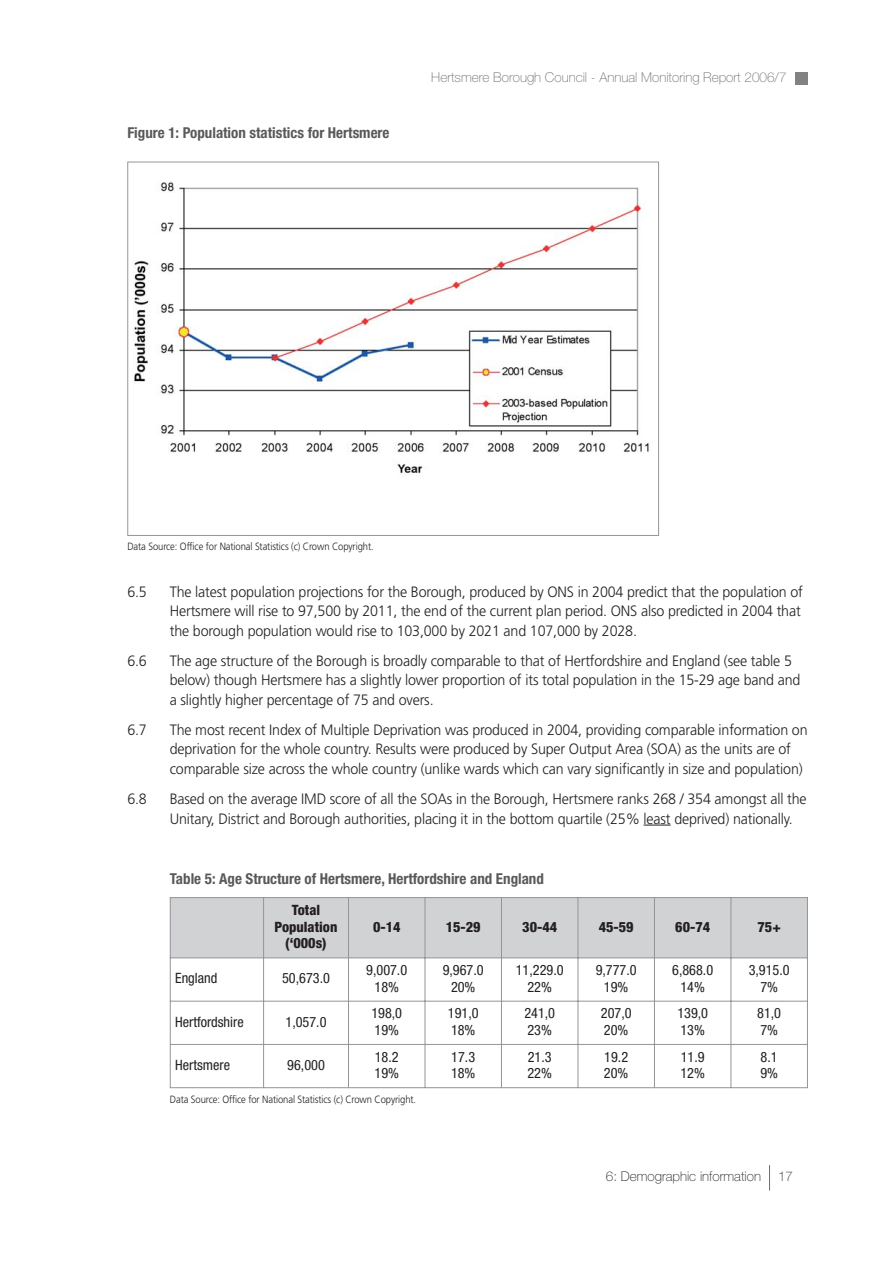
<style>
.page{position:relative;width:893px;height:1263px;background:#fff}
.page>*{position:absolute;margin:0;border:0;box-sizing:border-box;transform-origin:0 0}
.t1{font:300 15px/19.5px "Frutiger";letter-spacing:-.01em;color:#231f20;scale:.95 1}
.t2{font:700 condensed 15px "Helvetica Neue";color:#58595b}
.t3{font:condensed 14.25px/16.5px "Helvetica Neue";color:#231f20}
.t4{font:800 condensed 14.25px/16.5px "Helvetica Neue";color:#231f20;text-align:center}
.t5{font:100 13.5px "Helvetica Neue";color:#6c6e70}
.t6{font:100 13.5px "Helvetica Neue";color:#231f20}
.t7{font:300 13.5px "Helvetica Neue";color:#6c6e70}
.t8{font:300 10.5px "Frutiger";letter-spacing:-.01em;color:#231f20;scale:.9 1}
</style>
<div class="page">
<svg style="left:643px;top:825px;width:28px;height:1px"></svg>
<div style="left:795px;top:72px;width:13px;height:13px;background:#808284"></div>
<svg style="left:769px;top:1165px;width:1px;height:26px"></svg>
<img style="left:133px;top:182px;width:516px;height:292px">
<div style="left:170px;top:897px;width:178px;height:61px;background:#d1d2d4"></div>
<div style="left:348px;top:897px;width:77px;height:61px;background:#d1d2d4"></div>
<div style="left:425px;top:897px;width:76px;height:61px;background:#d1d2d4"></div>
<div style="left:501px;top:897px;width:77px;height:61px;background:#d1d2d4"></div>
<div style="left:578px;top:897px;width:76px;height:61px;background:#d1d2d4"></div>
<div style="left:654px;top:897px;width:77px;height:61px;background:#d1d2d4"></div>
<div style="left:731px;top:897px;width:77px;height:61px;background:#d1d2d4"></div>
<hr style="left:170px;top:897px;width:1px;height:191px;background:#939598">
<hr style="left:263px;top:897px;width:1px;height:191px;background:#939598">
<hr style="left:348px;top:897px;width:1px;height:191px;background:#939598">
<hr style="left:425px;top:897px;width:1px;height:191px;background:#939598">
<hr style="left:501px;top:897px;width:1px;height:191px;background:#939598">
<hr style="left:577px;top:897px;width:1px;height:191px;background:#939598">
<hr style="left:654px;top:897px;width:1px;height:191px;background:#939598">
<hr style="left:730px;top:897px;width:1px;height:191px;background:#939598">
<hr style="left:807px;top:897px;width:1px;height:191px;background:#939598">
<hr style="left:170px;top:897px;width:638px;height:1px;background:#939598">
<hr style="left:170px;top:958px;width:638px;height:1px;background:#939598">
<hr style="left:170px;top:1001px;width:638px;height:1px;background:#939598">
<hr style="left:170px;top:1044px;width:638px;height:1px;background:#939598">
<hr style="left:170px;top:1087px;width:638px;height:1px;background:#939598">
<p class="t2" style="left:127px;top:128px;width:264px">Figure 1: Population statistics for Hertsmere</p>
<p class="t5" style="left:431px;top:73px;width:357px">Hertsmere Borough Council - Annual Monitoring Report 2006/7</p>
<p class="t8" style="left:127px;top:542px;width:275px">Data Source: Office for National Statistics (c) Crown Copyright.</p>
<p class="t1" style="left:127px;top:583px;width:22px">6.5</p>
<p class="t1" style="left:170px;top:583px;width:668px">The latest population projections for the Borough, produced by ONS in 2004 predict that the population of<br>Hertsmere will rise to 97,500 by 2011, the end of the current plan period. ONS also predicted in 2004 that the borough population would rise to 103,000 by 2021 and 107,000 by 2028.</p>
<p class="t1" style="left:127px;top:652px;width:22px">6.6</p>
<p class="t1" style="left:170px;top:652px;width:665px">The age structure of the Borough is broadly comparable to that of Hertfordshire and England (see table 5 below) though Hertsmere has a slightly lower proportion of its total population in the 15-29 age band and a slightly higher percentage of 75 and overs.</p>
<p class="t1" style="left:127px;top:721px;width:22px">6.7</p>
<p class="t1" style="left:170px;top:721px;width:673px">The most recent Index of Multiple Deprivation was produced in 2004, providing comparable information on deprivation for the whole country. Results were produced by Super Output Area (SOA) as the units are of comparable size across the whole country (unlike wards which can vary significantly in size and population)</p>
<p class="t1" style="left:127px;top:790px;width:22px">6.8</p>
<p class="t1" style="left:170px;top:790px;width:672px">Based on the average IMD score of all the SOAs in the Borough, Hertsmere ranks 268 / 354 amongst all the<br>Unitary, District and Borough authorities, placing it in the bottom quartile (25% least deprived) nationally.</p>
<p class="t2" style="left:170px;top:873px;width:376px">Table 5: Age Structure of Hertsmere, Hertfordshire and England</p>
<p class="t4" style="left:275px;top:903px;width:64px">Total<br>Population (‘000s)</p>
<p class="t4" style="left:373px;top:920px;width:29px">0-14</p>
<p class="t4" style="left:446px;top:920px;width:36px">15-29</p>
<p class="t4" style="left:522px;top:920px;width:36px">30-44</p>
<p class="t4" style="left:599px;top:920px;width:36px">45-59</p>
<p class="t4" style="left:675px;top:920px;width:36px">60-74</p>
<p class="t4" style="left:757px;top:920px;width:25px">75+</p>
<p class="t3" style="left:175px;top:971px;width:44px">England</p>
<p class="t3" style="left:282px;top:971px;width:49px">50,673.0</p>
<p class="t3" style="left:366px;top:963px;width:42px;text-align:center">9,007.0<br>18%</p>
<p class="t3" style="left:443px;top:963px;width:42px;text-align:center">9,967.0<br>20%</p>
<p class="t3" style="left:516px;top:963px;width:49px;text-align:center">11,229.0<br>22%</p>
<p class="t3" style="left:596px;top:963px;width:42px;text-align:center">9,777.0<br>19%</p>
<p class="t3" style="left:672px;top:963px;width:42px;text-align:center">6,868.0<br>14%</p>
<p class="t3" style="left:749px;top:963px;width:42px;text-align:center">3,915.0<br>7%</p>
<p class="t3" style="left:175px;top:1015px;width:70px">Hertfordshire</p>
<p class="t3" style="left:286px;top:1015px;width:42px">1,057.0</p>
<p class="t3" style="left:371px;top:1006px;width:32px">198,0<br>19%</p>
<p class="t3" style="left:448px;top:1006px;width:32px">191,0<br>18%</p>
<p class="t3" style="left:524px;top:1006px;width:32px">241,0<br>23%</p>
<p class="t3" style="left:601px;top:1006px;width:32px">207,0<br>20%</p>
<p class="t3" style="left:677px;top:1006px;width:32px">139,0<br>13%</p>
<p class="t3" style="left:757px;top:1006px;width:25px">81,0<br>7%</p>
<p class="t3" style="left:175px;top:1058px;width:56px">Hertsmere</p>
<p class="t3" style="left:287px;top:1058px;width:39px">96,000</p>
<p class="t3" style="left:374px;top:1050px;width:26px">18.2<br>19%</p>
<p class="t3" style="left:451px;top:1050px;width:26px">17.3<br>18%</p>
<p class="t3" style="left:527px;top:1050px;width:26px">21.3<br>22%</p>
<p class="t3" style="left:604px;top:1050px;width:26px">19.2<br>20%</p>
<p class="t3" style="left:680px;top:1050px;width:26px">11.9<br>12%</p>
<p class="t3" style="left:760px;top:1050px;width:19px">8.1<br>9%</p>
<p class="t8" style="left:170px;top:1095px;width:275px">Data Source: Office for National Statistics (c) Crown Copyright.</p>
<p class="t6" style="left:606px;top:1172px;width:157px">6: Demographic information</p>
<p class="t7" style="left:778px;top:1172px;width:16px">17</p>
</div>
